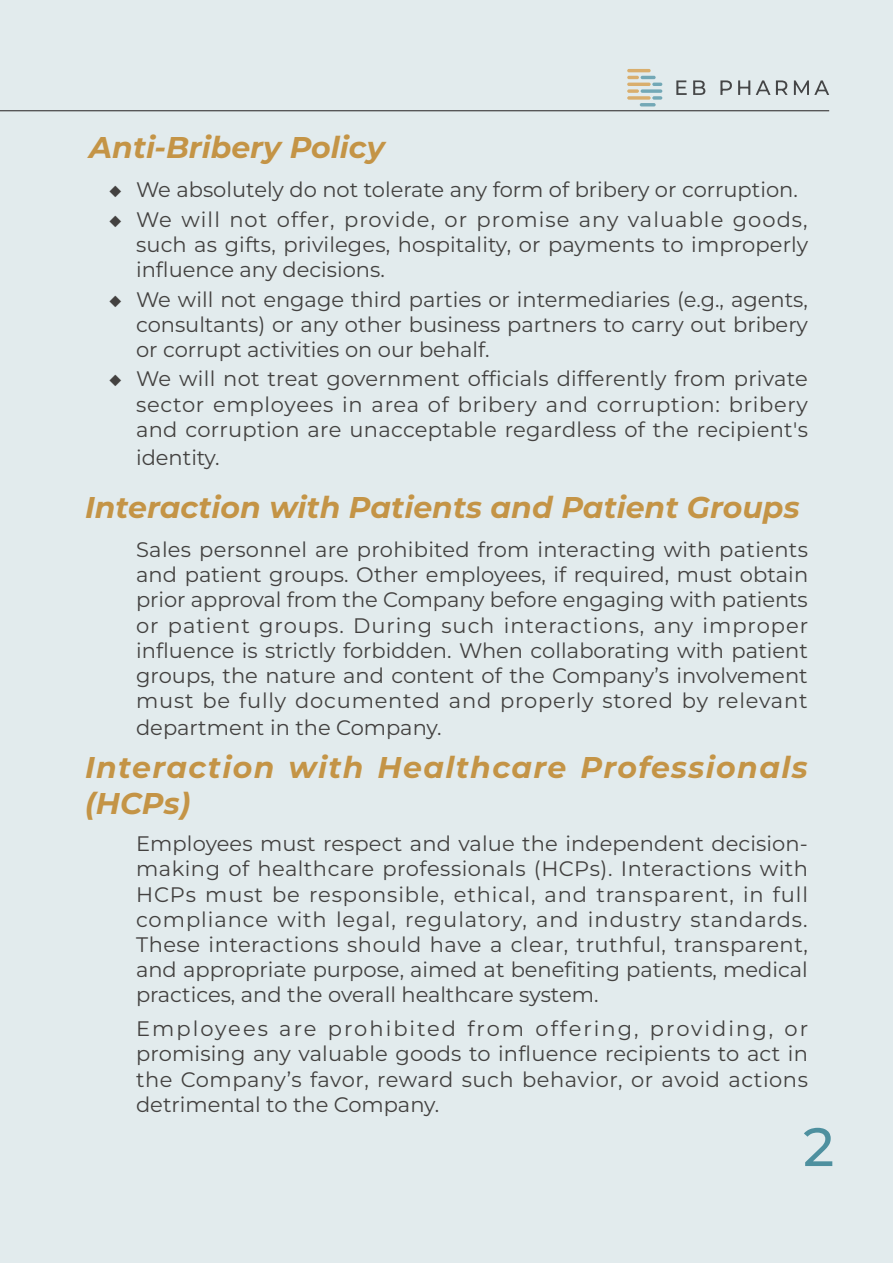
<style>
.page{position:relative;width:893px;height:1263px;background:#e2ebed}
.page>*{position:absolute;margin:0;border:0;box-sizing:border-box;transform-origin:0 0}
.t1{font:500 54px "Montserrat";color:#4e909f}
.t2{font:italic 700 30px "Montserrat";color:#c49446}
.t3{font:italic 700 30px/36px "Montserrat";letter-spacing:.045em;color:#c49446}
.t4{font:21px/25.2px "Montserrat";color:#434140;text-align:justify}
</style>
<div class="page">
<hr style="left:0;top:111px;width:829px;height:1px;background:#231f20">
<hr style="left:627px;top:69px;width:24px;height:3px;background:#d9ae6d;border-radius:2px">
<svg style="left:627px;top:76px;width:12px;height:3px"></svg>
<hr style="left:627px;top:83px;width:24px;height:3px;background:#d9ae6d;border-radius:2px">
<svg style="left:627px;top:89px;width:12px;height:4px"></svg>
<svg style="left:627px;top:96px;width:24px;height:4px"></svg>
<hr style="left:641px;top:76px;width:15px;height:3px;background:#73a8b6;border-radius:2px">
<svg style="left:652px;top:83px;width:10px;height:3px"></svg>
<svg style="left:641px;top:89px;width:21px;height:4px"></svg>
<svg style="left:652px;top:96px;width:10px;height:4px"></svg>
<hr style="left:640px;top:103px;width:16px;height:3px;background:#73a8b6;border-radius:2px">
<svg style="left:676px;top:80px;width:11px;height:15px"></svg>
<svg style="left:693px;top:80px;width:12px;height:15px"></svg>
<svg style="left:720px;top:80px;width:12px;height:15px"></svg>
<svg style="left:738px;top:80px;width:12px;height:15px"></svg>
<svg style="left:756px;top:80px;width:14px;height:15px"></svg>
<svg style="left:776px;top:80px;width:12px;height:15px"></svg>
<svg style="left:794px;top:80px;width:35px;height:15px"></svg>
<p class="t2" style="left:89px;top:127px;width:297px">Anti-Bribery Policy</p>
<p class="t4" style="left:109px;top:179px;width:690px">◆ We absolutely do not tolerate any form of bribery or corruption.</p>
<p class="t4" style="left:136px;top:208px;width:674px;text-indent:-27px">◆ We will not offer, provide, or promise any valuable goods, such as gifts, privileges, hospitality, or payments to improperly influence any decisions.</p>
<p class="t4" style="left:136px;top:288px;width:673px;text-indent:-27px">◆ We will not engage third parties or intermediaries (e.g., agents, consultants) or any other business partners to carry out bribery or corrupt activities on our behalf.</p>
<p class="t4" style="left:136px;top:368px;width:673px;text-indent:-27px">◆ We will not treat government officials differently from private sector employees in area of bribery and corruption: bribery and corruption are unacceptable regardless of the recipient's</p>
<p class="t4" style="left:136px;top:447px;width:85px">identity.</p>
<p class="t2" style="left:85px;top:486px;width:716px">Interaction with Patients and Patient Groups</p>
<p class="t4" style="left:136px;top:538px;width:674px">Sales personnel are prohibited from interacting with patients and patient groups. Other employees, if required, must obtain prior approval from the Company before engaging with patients or patient groups. During such interactions, any improper influence is strictly forbidden. When collaborating with patient groups, the nature and content of the Company’s involvement must be fully documented and properly stored by relevant department in the Company.</p>
<p class="t3" style="left:85px;top:752px;width:724px">Interaction with Healthcare Professionals (HCPs)</p>
<p class="t4" style="left:136px;top:833px;width:674px">Employees must respect and value the independent decision&shy;making of healthcare professionals (HCPs). Interactions with HCPs must be responsible, ethical, and transparent, in full compliance with legal, regulatory, and industry standards.<br>These interactions should have a clear, truthful, transparent, and appropriate purpose, aimed at benefiting patients, medical practices, and the overall healthcare system.</p>
<p class="t4" style="left:136px;top:1018px;width:674px">Employees are prohibited from offering, providing, or promising any valuable goods to influence recipients to act in the Company’s favor, reward such behavior, or avoid actions detrimental to the Company.</p>
<h1 class="t1" style="left:803px;top:1110px;width:32px">2</h1>
</div>
